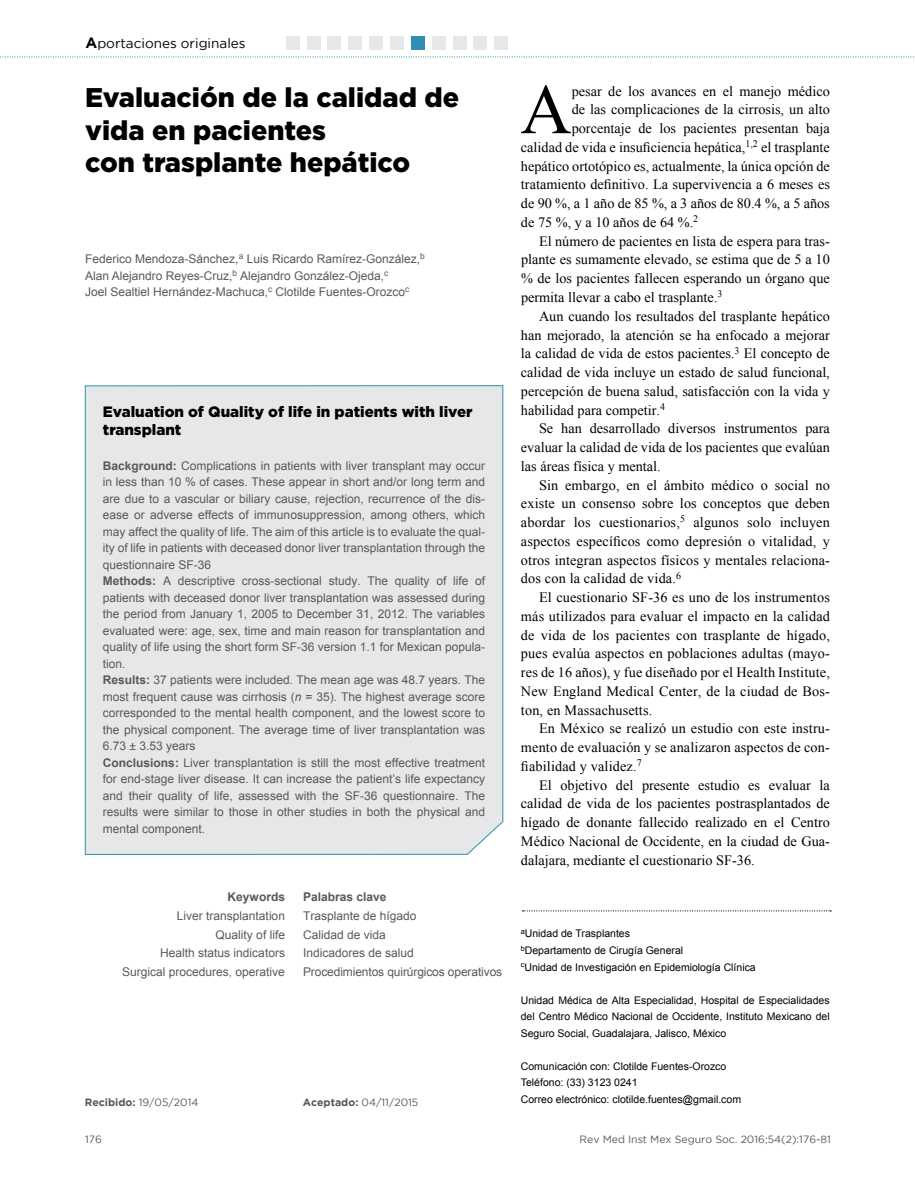
<style>
.page{position:relative;width:915px;height:1191px;background:#fff}
.page>*{position:absolute;margin:0;border:0;box-sizing:border-box;transform-origin:0 0}
.t1{font:70.95px "Times New Roman";color:#000}
.t2{font:900 27px/32.4px "Gotham";color:#000}
.t3{font:900 15px/18px "Gotham";color:#000}
.t4{font:14.25px "Times New Roman";color:#000}
.t5{font:13.5px "Gotham";color:#000}
.t6{font:12px/16.5px "Arial";color:#58595b}
.t7{font:700 12px "Arial";color:#58595b}
.t8{font:10.5px/16.5px "Arial";color:#000}
.t9{font:10.5px "Gotham";color:#58595b}
.s1{font-weight:700;font-size:15px}
.s2{font-weight:700}
.s3{font-style:italic}
</style>
<div class="page">
<div style="left:84px;top:385px;width:419px;height:470px;background:#e6e7e8"></div>
<svg style="left:0;top:56px;width:914px;height:1px"></svg>
<div style="left:286px;top:36px;width:13px;height:14px;background:#e6e7e8"></div>
<div style="left:327px;top:36px;width:14px;height:14px;background:#e6e7e8"></div>
<div style="left:348px;top:36px;width:14px;height:14px;background:#e6e7e8"></div>
<div style="left:369px;top:36px;width:14px;height:14px;background:#e6e7e8"></div>
<div style="left:306px;top:36px;width:14px;height:14px;background:#e6e7e8"></div>
<div style="left:390px;top:36px;width:13px;height:14px;background:#e6e7e8"></div>
<div style="left:411px;top:36px;width:13px;height:14px;background:#2f8fb0"></div>
<div style="left:431px;top:36px;width:14px;height:14px;background:#e6e7e8"></div>
<div style="left:452px;top:36px;width:14px;height:14px;background:#e6e7e8"></div>
<div style="left:473px;top:36px;width:14px;height:14px;background:#e6e7e8"></div>
<div style="left:494px;top:36px;width:14px;height:14px;background:#e6e7e8"></div>
<svg style="left:522px;top:910px;width:309px;height:1px"></svg>
<p class="t5" style="left:85px;top:36px;width:161px"><span class="s1">A</span>portaciones originales</p>
<h2 class="t2" style="left:85px;top:81px;width:375px">Evaluación de la calidad de vida en pacientes<br>con trasplante hepático</h2>
<p class="t6" style="left:85px;top:251px;width:341px">Federico Mendoza-Sánchez,<sup>a</sup> Luis Ricardo Ramírez-González,<sup>b<br></sup>Alan Alejandro Reyes-Cruz,<sup>b</sup> Alejandro González-Ojeda,<sup>c<br></sup>Joel Sealtiel Hernández-Machuca,<sup>c</sup> Clotilde Fuentes-Orozco<sup>c</sup></p>
<p class="t3" style="left:103px;top:402px;width:371px">Evaluation of Quality of life in patients with liver transplant</p>
<p class="t6" style="left:103px;top:457px;width:383px"><span class="s2">Background:</span> Complications in patients with liver transplant may occur in less than 10 % of cases. These appear in short and/or long term and are due to a vascular or biliary cause, rejection, recurrence of the dis&shy;ease or adverse effects of immunosuppression, among others, which may affect the quality of life. The aim of this article is to evaluate the qual&shy;ity of life in patients with deceased donor liver transplantation through the questionnaire SF-36<br><span class="s2">Methods:</span> A descriptive cross-sectional study. The quality of life of patients with deceased donor liver transplantation was assessed during the period from January 1, 2005 to December 31, 2012. The variables evaluated were: age, sex, time and main reason for transplantation and quality of life using the short form SF-36 version 1.1 for Mexican popula&shy;tion.<br><span class="s2">Results:</span> 37 patients were included. The mean age was 48.7 years. The most frequent cause was cirrhosis (<span class="s3">n</span> = 35). The highest average score corresponded to the mental health component, and the lowest score to the physical component. The average time of liver transplantation was 6.73 ± 3.53 years<br><span class="s2">Conclusions:</span> Liver transplantation is still the most effective treatment for end-stage liver disease. It can increase the patient’s life expectancy and their quality of life, assessed with the SF-36 questionnaire. The results were similar to those in other studies in both the physical and mental component.</p>
<p class="t7" style="left:227px;top:889px;width:59px">Keywords</p>
<p class="t6" style="left:122px;top:906px;width:164px;line-height:18.8px;text-align:right">Liver transplantation<br>Quality of life<br>Health status indicators<br>Surgical procedures, operative</p>
<p class="t7" style="left:303px;top:888px;width:85px">Palabras clave</p>
<p class="t6" style="left:303px;top:906px;width:201px;line-height:18.8px">Trasplante de hígado<br>Calidad de vida<br>Indicadores de salud<br>Procedimientos quirúrgicos operativos</p>
<p class="t9" style="left:85px;top:1096px;width:115px"><span class="s2">Recibido:</span> 19/05/2014</p>
<p class="t9" style="left:303px;top:1096px;width:117px"><span class="s2">Aceptado:</span> 04/11/2015</p>
<p class="t9" style="left:85px;top:1133px;width:18px">176</p>
<h1 class="t1" style="left:520px;top:62px;width:53px">A</h1>
<p class="t4" style="left:571px;top:81px;width:259px">pesar de los avances en el manejo médico</p>
<p class="t4" style="left:571px;top:100px;width:260px">de las complicaciones de la cirrosis, un alto</p>
<p class="t4" style="left:571px;top:119px;width:259px">porcentaje de los pacientes presentan baja</p>
<p class="t4" style="left:521px;top:138px;width:310px">calidad de vida e insuficiencia hepática,<sup>1,2</sup> el trasplante</p>
<p class="t4" style="left:521px;top:156px;width:310px">hepático ortotópico es, actualmente, la única opción de</p>
<p class="t4" style="left:521px;top:175px;width:310px">tratamiento definitivo. La supervivencia a 6 meses es</p>
<p class="t4" style="left:521px;top:194px;width:310px">de 90 %, a 1 año de 85 %, a 3 años de 80.4 %, a 5 años</p>
<p class="t4" style="left:521px;top:213px;width:179px">de 75 %, y a 10 años de 64 %.<sup>2</sup></p>
<p class="t4" style="left:539px;top:231px;width:292px">El número de pacientes en lista de espera para tras-</p>
<p class="t4" style="left:521px;top:250px;width:310px">plante es sumamente elevado, se estima que de 5 a 10</p>
<p class="t4" style="left:521px;top:269px;width:310px">% de los pacientes fallecen esperando un órgano que</p>
<p class="t4" style="left:521px;top:288px;width:203px">permita llevar a cabo el trasplante.<sup>3</sup></p>
<p class="t4" style="left:539px;top:306px;width:292px">Aun cuando los resultados del trasplante hepático</p>
<p class="t4" style="left:521px;top:325px;width:310px">han mejorado, la atención se ha enfocado a mejorar</p>
<p class="t4" style="left:521px;top:344px;width:310px">la calidad de vida de estos pacientes.<sup>3</sup> El concepto de</p>
<p class="t4" style="left:521px;top:363px;width:310px">calidad de vida incluye un estado de salud funcional,</p>
<p class="t4" style="left:521px;top:381px;width:310px">percepción de buena salud, satisfacción con la vida y</p>
<p class="t4" style="left:521px;top:400px;width:145px">habilidad para competir.<sup>4</sup></p>
<p class="t4" style="left:539px;top:419px;width:292px">Se han desarrollado diversos instrumentos para</p>
<p class="t4" style="left:521px;top:438px;width:310px">evaluar la calidad de vida de los pacientes que evalúan</p>
<p class="t4" style="left:521px;top:456px;width:141px">las áreas física y mental.</p>
<p class="t4" style="left:539px;top:475px;width:292px">Sin embargo, en el ámbito médico o social no</p>
<p class="t4" style="left:521px;top:494px;width:310px">existe un consenso sobre los conceptos que deben</p>
<p class="t4" style="left:521px;top:513px;width:310px">abordar los cuestionarios,<sup>5</sup> algunos solo incluyen</p>
<p class="t4" style="left:521px;top:531px;width:310px">aspectos específicos como depresión o vitalidad, y</p>
<p class="t4" style="left:521px;top:550px;width:310px">otros integran aspectos físicos y mentales relaciona-</p>
<p class="t4" style="left:521px;top:569px;width:161px">dos con la calidad de vida.<sup>6</sup></p>
<p class="t4" style="left:539px;top:588px;width:292px">El cuestionario SF-36 es uno de los instrumentos</p>
<p class="t4" style="left:521px;top:606px;width:310px">más utilizados para evaluar el impacto en la calidad</p>
<p class="t4" style="left:521px;top:625px;width:310px">de vida de los pacientes con trasplante de hígado,</p>
<p class="t4" style="left:521px;top:644px;width:310px">pues evalúa aspectos en poblaciones adultas (mayo-</p>
<p class="t4" style="left:521px;top:663px;width:310px">res de 16 años), y fue diseñado por el Health Institute,</p>
<p class="t4" style="left:521px;top:681px;width:310px">New England Medical Center, de la ciudad de Bos-</p>
<p class="t4" style="left:521px;top:700px;width:133px">ton, en Massachusetts.</p>
<p class="t4" style="left:539px;top:719px;width:292px">En México se realizó un estudio con este instru-</p>
<p class="t4" style="left:521px;top:738px;width:310px">mento de evaluación y se analizaron aspectos de con-</p>
<p class="t4" style="left:521px;top:756px;width:122px">fiabilidad y validez.<sup>7</sup></p>
<p class="t4" style="left:539px;top:775px;width:292px">El objetivo del presente estudio es evaluar la</p>
<p class="t4" style="left:521px;top:794px;width:310px">calidad de vida de los pacientes postrasplantados de</p>
<p class="t4" style="left:521px;top:813px;width:310px">hígado de donante fallecido realizado en el Centro</p>
<p class="t4" style="left:521px;top:831px;width:310px">Médico Nacional de Occidente, en la ciudad de Gua-</p>
<p class="t4" style="left:521px;top:850px;width:235px">dalajara, mediante el cuestionario SF-36.</p>
<p class="t8" style="left:520px;top:925px;width:236px"><sup>a</sup>Unidad de Trasplantes<br><sup>b</sup>Departamento de Cirugía General<br><sup>c</sup>Unidad de Investigación en Epidemiología Clínica</p>
<p class="t8" style="left:520px;top:991px;width:310px;text-align:justify">Unidad Médica de Alta Especialidad, Hospital de Especialidades del Centro Médico Nacional de Occidente, Instituto Mexicano del Seguro Social, Guadalajara, Jalisco, México</p>
<p class="t8" style="left:520px;top:1057px;width:222px">Comunicación con: Clotilde Fuentes-Orozco<br>Teléfono: (33) 3123 0241<br>Correo electrónico: clotilde.fuentes@gmail.com</p>
<p class="t9" style="left:579px;top:1133px;width:253px">Rev Med Inst Mex Seguro Soc. 2016;54(2):176-81</p>
</div>
